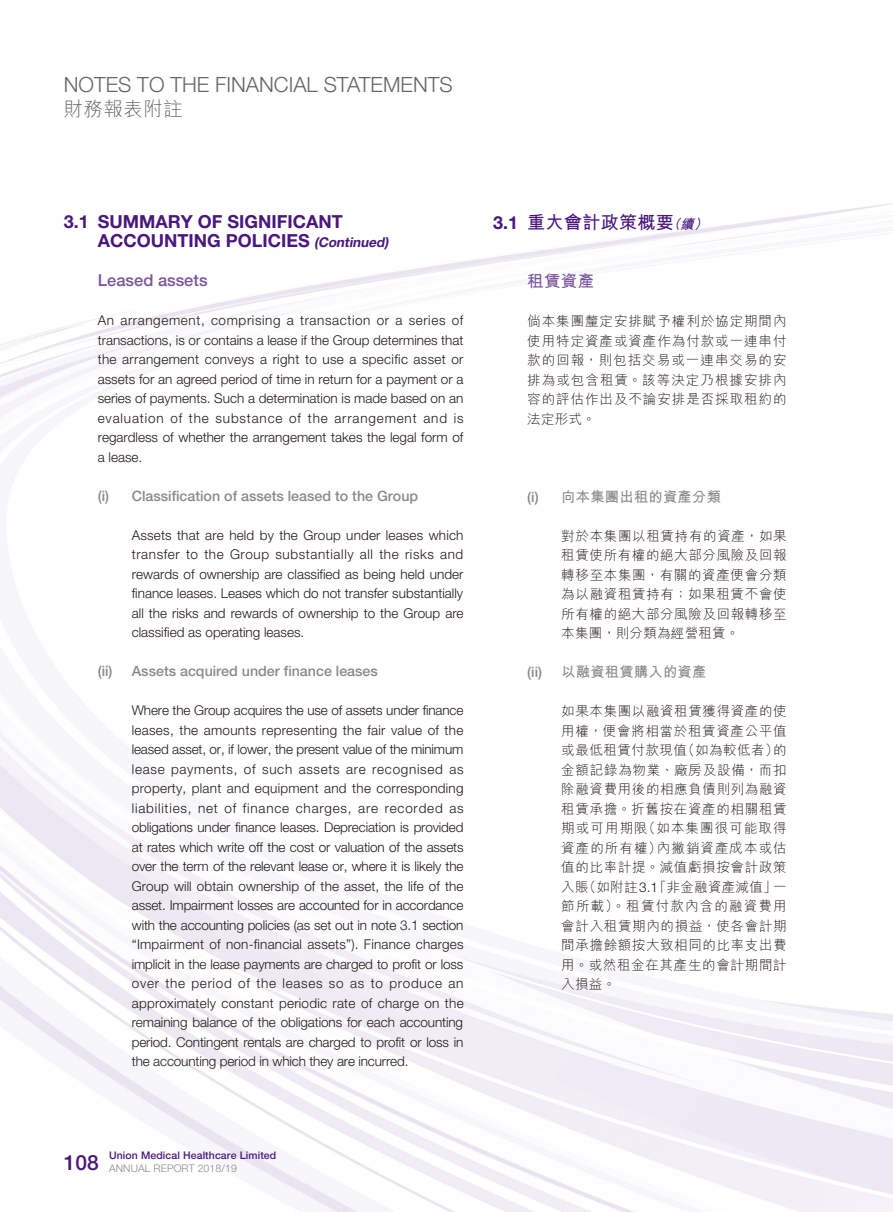
<style>
.page{position:relative;width:893px;height:1212px;background:#fff}
.page>*{position:absolute;margin:0;border:0;box-sizing:border-box;transform-origin:0 0}
.t1{font:300 21px "Helvetica Neue LT Std";color:#666565}
.t2{font:500 21px "Helvetica Neue LT Std";color:#4a177d}
.t3{font:19.5px "M Hei HK Light B5 pc H";letter-spacing:.02em;color:#666565}
.t4{font:700 18px/19.5px "Helvetica Neue LT Std";color:#4a177d}
.t5{font:18px "M Hei HK Bold B5 pc H";letter-spacing:.02em;color:#4a177d}
.t6{font:500 16.5px "Helvetica Neue LT Std";color:#7a559b}
.t7{font:16.5px "M Hei HK Bold B5 pc H";color:#7a559b}
.t8{font:500 14.25px "Helvetica Neue LT Std";color:#898989}
.t9{font:14.25px "M Hei HK Bold B5 pc H";letter-spacing:.02em;color:#898989}
.t10{font:300 13.5px/19.5px "Helvetica Neue LT Std";color:#231916;text-align:justify}
.t11{font:13.5px/19.5px "M Hei HK Light B5 pc H";letter-spacing:.05em;color:#231916;text-align:justify}
.t12{font:500 10.5px "Helvetica Neue LT Std";letter-spacing:.01em;color:#4a177d}
.t13{font:300 10.5px "Helvetica Neue LT Std";letter-spacing:.01em;color:#898989}
.s1{font-style:italic;font-size:13.5px}
.s2{font-family:"Helvetica Neue LT Std";font-weight:700}
.s3{font-family:"Helvetica Neue LT Std";font-weight:500}
.s4{font-family:"Helvetica Neue LT Std";font-weight:300}
</style>
<div class="page">
<img style="left:0;top:203px;width:893px;height:1009px">
<h1 class="t1" style="left:64px;top:77px;width:390px">NOTES TO THE FINANCIAL STATEMENTS</h1>
<h2 class="t3" style="left:64px;top:101px;width:120px">財務報表附註</h2>
<h3 class="t4" style="left:98px;top:214px;width:292px;text-indent:-34px">3.1 SUMMARY OF SIGNIFICANT<br>ACCOUNTING POLICIES <span class="s1">(Continued)</span></h3>
<p class="t6" style="left:98px;top:274px;width:111px">Leased assets</p>
<p class="t10" style="left:98px;top:312px;width:367px">An arrangement, comprising a transaction or a series of transactions, is or contains a lease if the Group determines that the arrangement conveys a right to use a specific asset or assets for an agreed period of time in return for a payment or a series of payments. Such a determination is made based on an evaluation of the substance of the arrangement and is regardless of whether the arrangement takes the legal form of a lease.</p>
<p class="t8" style="left:98px;top:490px;width:322px">(i) Classification of assets leased to the Group</p>
<p class="t10" style="left:132px;top:527px;width:333px">Assets that are held by the Group under leases which transfer to the Group substantially all the risks and rewards of ownership are classified as being held under finance leases. Leases which do not transfer substantially all the risks and rewards of ownership to the Group are classified as operating leases.</p>
<p class="t8" style="left:98px;top:666px;width:16px">(ii)</p>
<p class="t8" style="left:132px;top:666px;width:248px">Assets acquired under finance leases</p>
<p class="t10" style="left:132px;top:702px;width:333px">Where the Group acquires the use of assets under finance leases, the amounts representing the fair value of the leased asset, or, if lower, the present value of the minimum lease payments, of such assets are recognised as property, plant and equipment and the corresponding liabilities, net of finance charges, are recorded as obligations under finance leases. Depreciation is provided at rates which write off the cost or valuation of the assets over the term of the relevant lease or, where it is likely the Group will obtain ownership of the asset, the life of the asset. Impairment losses are accounted for in accordance with the accounting policies (as set out in note 3.1 section “Impairment of non-financial assets”). Finance charges implicit in the lease payments are charged to profit or loss over the period of the leases so as to produce an approximately constant periodic rate of charge on the remaining balance of the obligations for each accounting period. Contingent rentals are charged to profit or loss in the accounting period in which they are incurred.</p>
<h3 class="t5" style="left:493px;top:215px;width:218px"><span class="s2">3.1</span> 重大會計政策概要<span class="s1">（續）</span></h3>
<p class="t7" style="left:527px;top:275px;width:68px">租賃資產</p>
<p class="t11" style="left:527px;top:313px;width:261px">倘本集團釐定安排賦予權利於協定期間內使用特定資產或資產作為付款或一連串付款的回報，則包括交易或一連串交易的安排為或包含租賃。該等決定乃根據安排內容的評估作出及不論安排是否採取租約的法定形式。</p>
<p class="t9" style="left:527px;top:491px;width:195px"><span class="s3">(i)</span> 向本集團出租的資產分類</p>
<p class="t11" style="left:561px;top:528px;width:227px">對於本集團以租賃持有的資產，如果租賃使所有權的絕大部分風險及回報轉移至本集團，有關的資產便會分類為以融資租賃持有；如果租賃不會使所有權的絕大部分風險及回報轉移至本集團，則分類為經營租賃。</p>
<p class="t8" style="left:527px;top:667px;width:16px">(ii)</p>
<p class="t9" style="left:561px;top:666px;width:147px">以融資租賃購入的資產</p>
<p class="t11" style="left:561px;top:703px;width:227px">如果本集團以融資租賃獲得資產的使用權，便會將相當於租賃資產公平值或最低租賃付款現值（如為較低者）的金額記錄為物業、廠房及設備，而扣除融資費用後的相應負債則列為融資租賃承擔。折舊按在資產的相關租賃期或可用期限（如本集團很可能取得資產的所有權）內撇銷資產成本或估值的比率計提。減值虧損按會計政策入賬（如附註<span class="s4">3.1</span>「非金融資產減值」一節所載）。租賃付款內含的融資費用會計入租賃期內的損益，使各會計期間承擔餘額按大致相同的比率支出費用。或然租金在其產生的會計期間計入損益。</p>
<h1 class="t2" style="left:64px;top:1154px;width:37px">108</h1>
<p class="t12" style="left:109px;top:1152px;width:169px">Union Medical Healthcare Limited</p>
<p class="t13" style="left:109px;top:1164px;width:129px">ANNUAL REPORT 2018/19</p>
</div>
